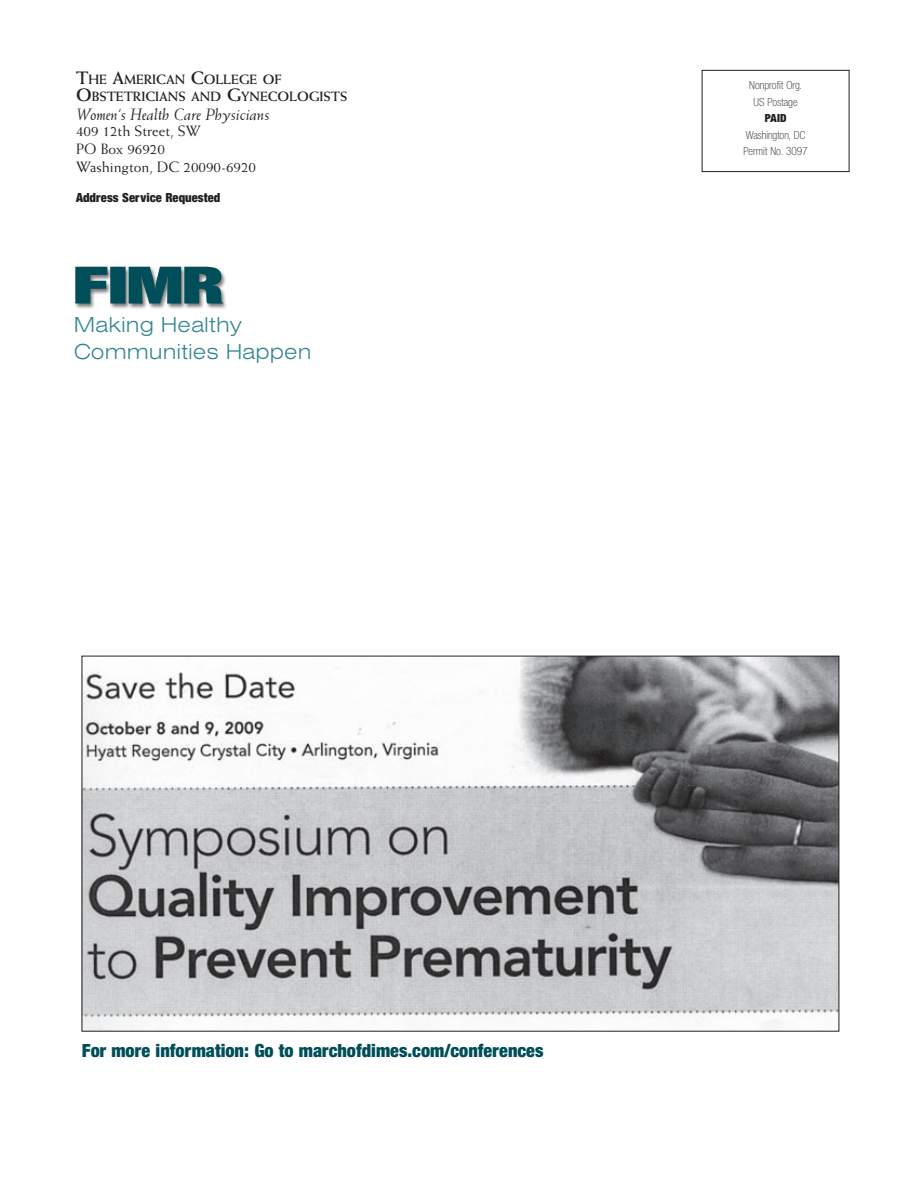
<style>
.page{position:relative;width:918px;height:1188px;background:#fff}
.page>*{position:absolute;margin:0;border:0;box-sizing:border-box;transform-origin:0 0}
.t1{font:55.2px "Sans Extra Black Condensed DTC";color:#004e59;scale:1.45 1}
.t2{font:22.5px/27px "Sans Light Extended DTC";color:#328590}
.Photo_Caption{font:19.5px "Sans Black Condensed DTC";color:#004e59}
.t3{font:italic 16.5px "Weiss";color:#231f20}
.t4{font:15px "Weiss";color:#231f20}
.t5{font:700 13.5px/16.5px "Weiss";color:#231f20}
.Photo_Caption-2{font:13.5px "Sans Black Condensed DTC";color:#231f20}
.t6{font:12px "Sans Thin Condensed DTC";color:#231f20}
.t7{font:12px "Sans Black Condensed DTC";color:#231f20}
.s1{font-size:18px}
</style>
<div class="page">
<div style="left:74px;top:265px;width:259px;height:80px;background:#231f20;opacity:.6"></div>
<div style="left:702px;top:70px;width:147px;height:102px;border:1px solid #231f20"></div>
<img style="left:84px;top:658px;width:753px;height:372px">
<p class="t5" style="left:76px;top:71px;width:273px"><span class="s1">T</span>HE <span class="s1">A</span>MERICAN <span class="s1">C</span>OLLEGE OF<br><span class="s1">O</span>BSTETRICIANS AND <span class="s1">G</span>YNECOLOGISTS</p>
<p class="t3" style="left:76px;top:104px;width:195px">Women‘s Health Care Physicians</p>
<p class="t4" style="left:76px;top:122px;width:126px">409 12th Street, SW</p>
<p class="t4" style="left:76px;top:140px;width:90px">PO Box 96920</p>
<p class="t4" style="left:76px;top:158px;width:182px">Washington, DC 20090-6920</p>
<p class="Photo_Caption-2" style="left:76px;top:189px;width:146px">Address Service Requested</p>
<p class="t1" style="left:72px;top:252px;width:106px">FIMR</p>
<p class="t2" style="left:74px;top:311px;width:239px">Making Healthy<br>Communities Happen</p>
<p class="t6" style="left:749px;top:79px;width:54px">Nonprofit Org.</p>
<p class="t6" style="left:754px;top:96px;width:46px">US Postage</p>
<p class="t7" style="left:765px;top:111px;width:23px">PAID</p>
<p class="t6" style="left:746px;top:129px;width:61px">Washington, DC</p>
<p class="t6" style="left:743px;top:145px;width:66px">Permit No. 3097</p>
<p class="Photo_Caption" style="left:82px;top:1039px;width:463px">For more information: Go to marchofdimes.com/conferences</p>
</div>
